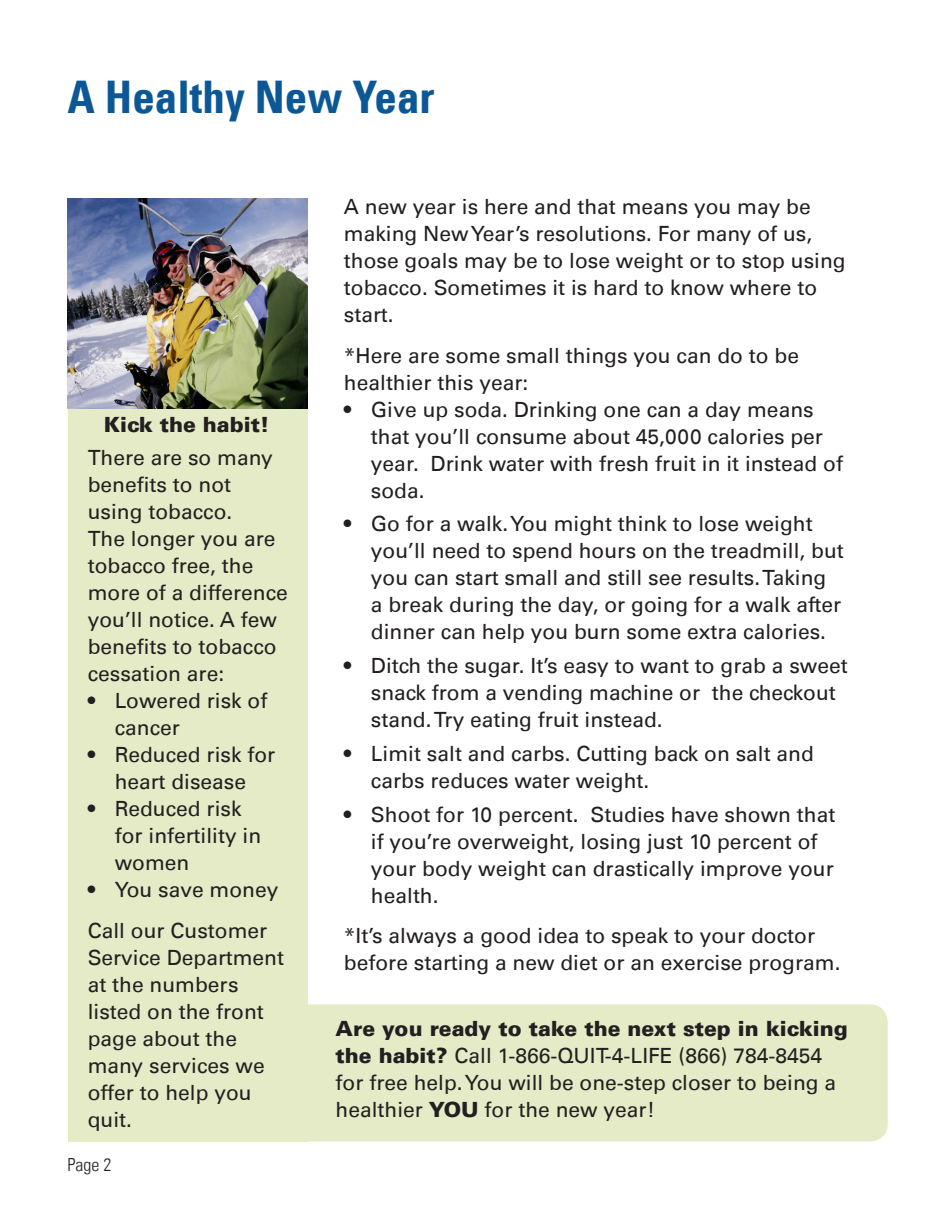
<style>
.page{position:relative;width:945px;height:1215px;background:#fff}
.page>*{position:absolute;margin:0;border:0;box-sizing:border-box;transform-origin:0 0}
.Page_heading{font:700 condensed 45px "Univers LT";color:#0c5896}
.Body{font:21px/27px "Univers LT";color:#231f20}
.Body-2{font:900 21px "Univers LT";color:#231f20}
.Page_number{font:300 condensed 18px "Univers LT";color:#231f20}
.s1{font-weight:900}
</style>
<div class="page">
<div style="left:68px;top:395px;width:239px;height:747px;background:#e5ebc7"></div>
<img style="left:68px;top:199px;width:239px;height:209px">
<div style="left:292px;top:1004px;width:596px;height:138px;background:#e5ebc7;border-radius:18px"></div>
<p class="Page_heading" style="left:68px;top:70px;width:369px">A Healthy New Year</p>
<p class="Body-2" style="left:104px;top:411px;width:167px">Kick the habit!</p>
<p class="Body" style="left:88px;top:445px;width:202px">There are so many benefits to not using tobacco.<br>The longer you are tobacco free, the more of a difference you’ll notice. A few benefits to tobacco cessation are:</p>
<p class="Body" style="left:115px;top:688px;width:154px;text-indent:-27px">• Lowered risk of cancer</p>
<p class="Body" style="left:88px;top:742px;width:189px;text-align:center">• Reduced risk for heart disease</p>
<p class="Body" style="left:115px;top:796px;width:148px;text-indent:-27px">• Reduced risk for infertility in women</p>
<p class="Body" style="left:88px;top:877px;width:192px">• You save money</p>
<p class="Body" style="left:88px;top:917px;width:198px">Call our Customer<br>Service Department at the numbers listed on the front page about the many services we offer to help you quit.</p>
<p class="Page_number" style="left:68px;top:1154px;width:45px">Page 2</p>
<p class="Body" style="left:344px;top:193px;width:503px">A new year is here and that means you may be making New Year’s resolutions. For many of us, those goals may be to lose weight or to stop using tobacco. Sometimes it is hard to know where to start.</p>
<p class="Body" style="left:344px;top:342px;width:457px">*Here are some small things you can do to be healthier this year:</p>
<p class="Body" style="left:371px;top:396px;width:474px;text-indent:-27px">• Give up soda. Drinking one can a day means that you’ll consume about 45,000 calories per year. Drink water with fresh fruit in it instead of soda.</p>
<p class="Body" style="left:371px;top:511px;width:474px;text-indent:-27px">• Go for a walk. You might think to lose weight you’ll need to spend hours on the treadmill, but you can start small and still see results. Taking<br>a break during the day, or going for a walk after dinner can help you burn some extra calories.</p>
<p class="Body" style="left:371px;top:652px;width:478px;text-indent:-27px">• Ditch the sugar. It’s easy to want to grab a sweet snack from a vending machine or the checkout stand. Try eating fruit instead.</p>
<p class="Body" style="left:371px;top:740px;width:444px;text-indent:-27px">• Limit salt and carbs. Cutting back on salt and carbs reduces water weight.</p>
<p class="Body" style="left:371px;top:801px;width:466px;text-indent:-27px">• Shoot for 10 percent. Studies have shown that if you’re overweight, losing just 10 percent of your body weight can drastically improve your health.</p>
<p class="Body" style="left:344px;top:922px;width:498px">*It’s always a good idea to speak to your doctor before starting a new diet or an exercise program.</p>
<p class="Body" style="left:336px;top:1015px;width:514px"><span class="s1">Are you ready to take the next step in kicking the habit?</span> Call 1-866-QUIT-4-LIFE (866) 784-8454 for free help. You will be one-step closer to being a healthier <span class="s1">YOU</span> for the new year!</p>
</div>
